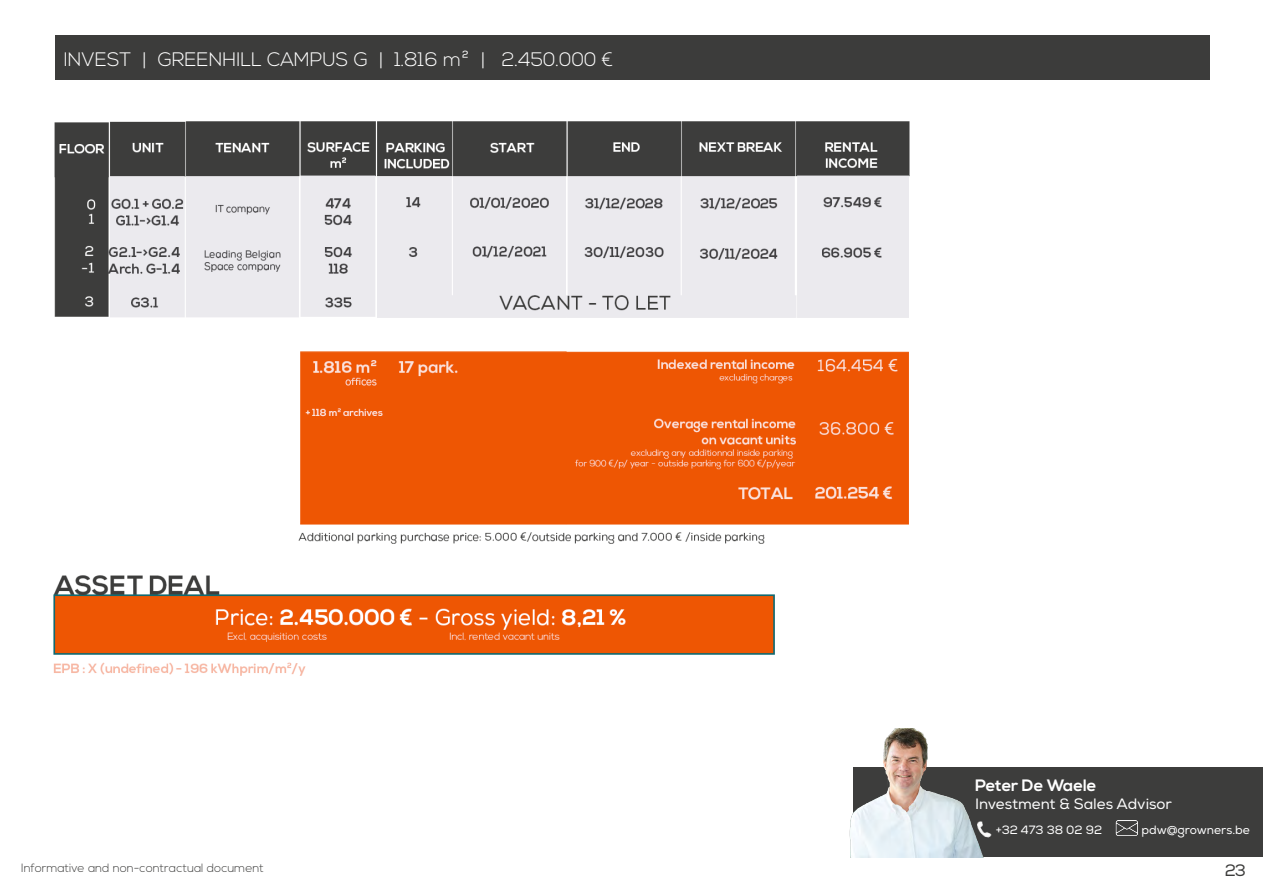
<style>
.page{position:relative;width:1263px;height:893px;background:#fff}
.page>*{position:absolute;margin:0;border:0;box-sizing:border-box;transform-origin:0 0}
.t1{font:300 19.5px "Nexa";color:#fff}
.t2{font:700 16.5px "Nexa";color:#fff}
.t3{font:16.5px "Nexa";color:#3c3c3b}
.t4{font:15px "Nexa";color:#fff}
.t5{font:300 12px "Nexa";color:#3c3c3b}
.t6{font:12px "Nexa";color:#fff}
</style>
<div class="page">
<div style="left:853px;top:767px;width:409px;height:90px;background:#3d3d3c"></div>
<img style="left:983px;top:831px;width:9px;height:7px">
<img style="left:1115px;top:821px;width:23px;height:15px">
<img style="left:849px;top:728px;width:134px;height:129px">
<img style="left:53px;top:121px;width:857px;height:555px">
<div style="left:55px;top:35px;width:1155px;height:45px;background:#3c3c3b"></div>
<p class="t1" style="left:64px;top:48px;width:551px">INVEST | GREENHILL CAMPUS G | 1.816 m² | 2.450.000 €</p>
<p class="t2" style="left:975px;top:776px;width:123px">Peter De Waele</p>
<p class="t4" style="left:975px;top:795px;width:199px">Investment &amp; Sales Advisor</p>
<p class="t6" style="left:996px;top:822px;width:108px">+32 473 38 02 92</p>
<p class="t6" style="left:1141px;top:822px;width:110px">pdw@growners.be</p>
<p class="t5" style="left:21px;top:861px;width:244px">Informative and non-contractual document</p>
<p class="t3" style="left:1225px;top:860px;width:23px">23</p>
</div>
